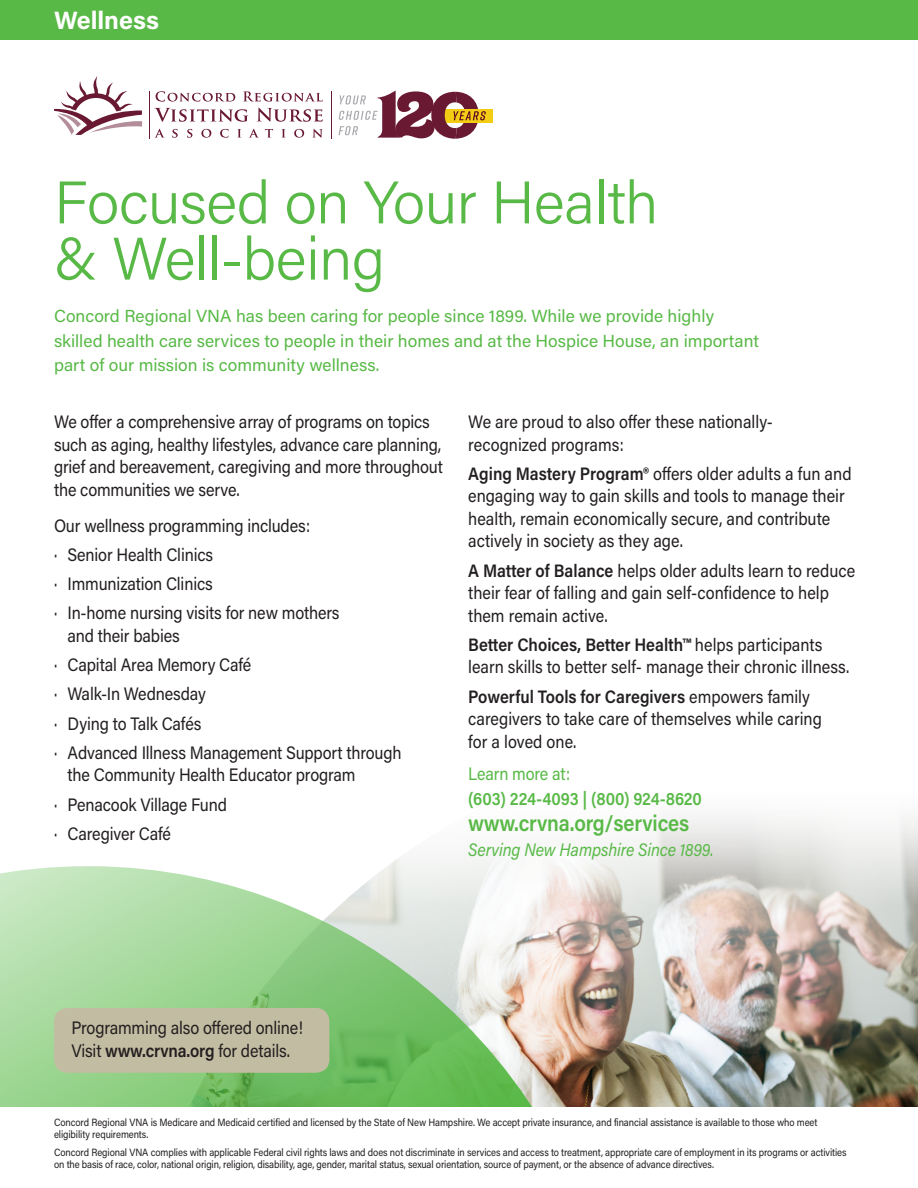
<style>
.page{position:relative;width:918px;height:1188px;background:#fff}
.page>*{position:absolute;margin:0;border:0;box-sizing:border-box;transform-origin:0 0}
.t1{font:300 60px/56.2px "Acumin Pro";letter-spacing:-.01em;color:#58b946}
.t2{font:700 25.05px "Acumin Pro";color:#fff}
.t3{font:600 22.5px "Acumin Pro";letter-spacing:-.01em;color:#58b946;scale:.9 1}
.t4{font:18px/22.5px "Acumin Pro";letter-spacing:-.005em;color:#231f20;scale:.9 1}
.t5{font:italic 18px "Acumin Pro";letter-spacing:-.01em;color:#58b946;scale:.9 1}
.t6{font:600 18px "Acumin Pro";letter-spacing:-.005em;color:#58b946;scale:.9 1}
.t7{font:18px "Acumin Pro";letter-spacing:-.01em;color:#58b946;scale:.9 1}
.t8{font:17.4px/24.5px "Acumin Pro";color:#58b946}
.t9{font:10.5px/12px "Acumin Pro";letter-spacing:-.01em;color:#231f20;scale:.9 1}
.s1{font-weight:600}
</style>
<div class="page">
<img style="left:388px;top:817px;width:530px;height:290px">
<svg style="left:0;top:866px;width:618px;height:241px;background:#b1d2a5"></svg>
<div style="left:0;top:0;width:918px;height:40px;background:#58b946"></div>
<svg style="left:156px;top:91px;width:79px;height:11px"></svg>
<svg style="left:243px;top:91px;width:80px;height:11px"></svg>
<svg style="left:154px;top:108px;width:94px;height:14px"></svg>
<svg style="left:257px;top:108px;width:66px;height:14px"></svg>
<svg style="left:155px;top:129px;width:10px;height:9px"></svg>
<svg style="left:172px;top:129px;width:6px;height:9px"></svg>
<svg style="left:187px;top:129px;width:5px;height:9px"></svg>
<svg style="left:201px;top:129px;width:10px;height:9px"></svg>
<svg style="left:220px;top:129px;width:9px;height:9px"></svg>
<svg style="left:237px;top:129px;width:4px;height:9px"></svg>
<svg style="left:249px;top:129px;width:10px;height:9px"></svg>
<svg style="left:265px;top:129px;width:8px;height:9px"></svg>
<svg style="left:282px;top:129px;width:4px;height:9px"></svg>
<svg style="left:294px;top:129px;width:10px;height:9px"></svg>
<svg style="left:312px;top:129px;width:11px;height:9px"></svg>
<hr style="left:149px;top:91px;width:1px;height:47px;background:#691931">
<hr style="left:331px;top:91px;width:1px;height:47px;background:#691931">
<svg style="left:54px;top:76px;width:88px;height:59px"></svg>
<div style="left:442px;top:109px;width:51px;height:14px;background:#f2cd13"></div>
<svg style="left:339px;top:90px;width:147px;height:49px"></svg>
<div style="left:54px;top:1008px;width:275px;height:65px;background:#c2bca2;border-radius:14px"></div>
<h2 class="t2" style="left:54px;top:2px;width:106px">Wellness</h2>
<h1 class="t1" style="left:54px;top:172px;width:606px">Focused on Your Health &amp; Well-being</h1>
<p class="t8" style="left:54px;top:303px;width:706px">Concord Regional VNA has been caring for people since 1899. While we provide highly skilled health care services to people in their homes and at the Hospice House, an important part of our mission is community wellness.</p>
<p class="t4" style="left:54px;top:410px;width:434px">We offer a comprehensive array of programs on topics such as aging, healthy lifestyles, advance care planning, grief and bereavement, caregiving and more throughout the communities we serve.</p>
<p class="t4" style="left:54px;top:510px;width:319px;line-height:29.2px">Our wellness programming includes:<br>· Senior Health Clinics<br>· Immunization Clinics<br>· In-home nursing visits for new mothers</p>
<p class="t4" style="left:54px;top:620px;width:388px;line-height:29.2px;text-indent:13px">and their babies<br>· Capital Area Memory Café<br>· Walk-In Wednesday<br>· Dying to Talk Cafés<br>· Advanced Illness Management Support through</p>
<p class="t4" style="left:54px;top:760px;width:337px;line-height:29.2px;text-indent:13px">the Community Health Educator program · Penacook Village Fund<br>· Caregiver Café</p>
<p class="t4" style="left:468px;top:410px;width:340px">We are proud to also offer these nationally&shy;recognized programs:</p>
<p class="t4" style="left:468px;top:461px;width:427px"><span class="s1">Aging Mastery Program®</span> offers older adults a fun and engaging way to gain skills and tools to manage their health, remain economically secure, and contribute actively in society as they age.</p>
<p class="t4" style="left:468px;top:558px;width:431px"><span class="s1">A Matter of Balance</span> helps older adults learn to reduce their fear of falling and gain self-confidence to help them remain active.</p>
<p class="t4" style="left:468px;top:632px;width:425px"><span class="s1">Better Choices, Better Health™</span> helps participants learn skills to better self- manage their chronic illness.</p>
<p class="t4" style="left:468px;top:684px;width:394px"><span class="s1">Powerful Tools for Caregivers</span> empowers family caregivers to take care of themselves while caring for a loved one.</p>
<p class="t7" style="left:468px;top:761px;width:115px">Learn more at:</p>
<p class="t6" style="left:468px;top:786px;width:261px">(603) 224-4093 | (800) 924-8620</p>
<p class="t3" style="left:468px;top:807px;width:247px">www.crvna.org/services</p>
<p class="t5" style="left:468px;top:837px;width:274px">Serving New Hampshire Since 1899.</p>
<p class="t4" style="left:71px;top:1016px;width:259px">Programming also offered online!<br>Visit <span class="s1">www.crvna.org</span> for details.</p>
<p class="t9" style="left:54px;top:1115px;width:850px">Concord Regional VNA is Medicare and Medicaid certified and licensed by the State of New Hampshire. We accept private insurance, and financial assistance is available to those who meet eligibility requirements.</p>
<p class="t9" style="left:54px;top:1146px;width:882px">Concord Regional VNA complies with applicable Federal civil rights laws and does not discriminate in services and access to treatment, appropriate care of employment in its programs or activities on the basis of race, color, national origin, religion, disability, age, gender, marital status, sexual orientation, source of payment, or the absence of advance directives.</p>
</div>
